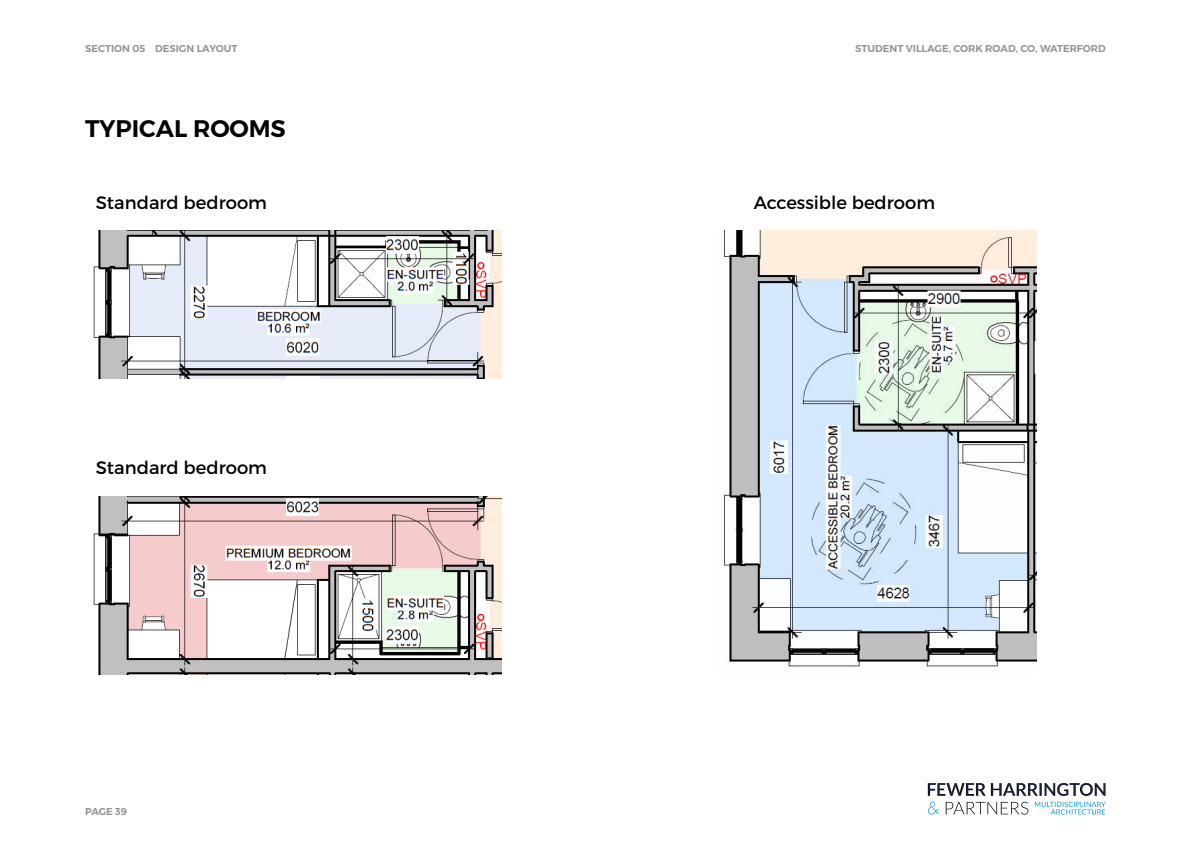
<style>
.page{position:relative;width:1191px;height:842px;background:#fff}
.page>*{position:absolute;margin:0;border:0;box-sizing:border-box;transform-origin:0 0}
.t1{font:24px "Trueno S Bd";color:#000}
.t2{font:18px "Trueno Rg";color:#000}
.t3{font:10px "Trueno S Bd";color:#939598}
</style>
<div class="page">
<img style="left:724px;top:230px;width:312px;height:440px">
<img style="left:93px;top:230px;width:408px;height:149px">
<img style="left:93px;top:497px;width:408px;height:178px">
<img style="left:927px;top:782px;width:179px;height:33px">
<p class="t3" style="left:85px;top:42px;width:154px">SECTION 05 DESIGN LAYOUT</p>
<p class="t3" style="left:855px;top:42px;width:252px">STUDENT VILLAGE, CORK ROAD, CO, WATERFORD</p>
<h1 class="t1" style="left:85px;top:113px;width:202px">TYPICAL ROOMS</h1>
<h2 class="t2" style="left:96px;top:191px;width:173px">Standard bedroom</h2>
<h2 class="t2" style="left:754px;top:191px;width:183px">Accessible bedroom</h2>
<h2 class="t2" style="left:96px;top:456px;width:173px">Standard bedroom</h2>
<p class="t3" style="left:85px;top:805px;width:44px">PAGE 39</p>
</div>
